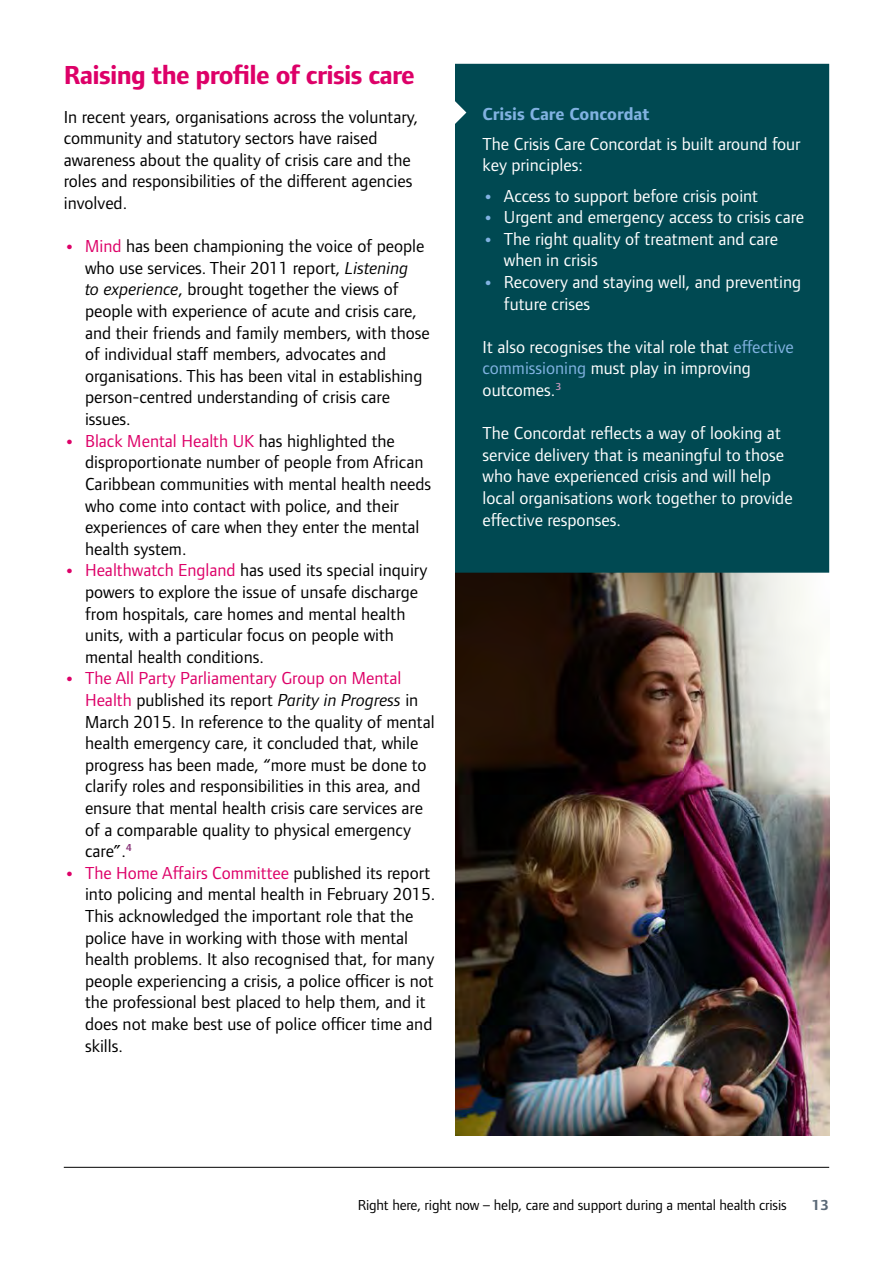
<style>
.page{position:relative;width:893px;height:1263px;background:#fff}
.page>*{position:absolute;margin:0;border:0;box-sizing:border-box;transform-origin:0 0}
.Sub_header{font:700 27px "Foundry Form Sans";letter-spacing:-.025em;color:#dd0068}
.t1{font:18px/21.6px "Foundry Form Sans";color:#000}
.Body{font:18px/21.6px "Foundry Form Sans";color:#fff}
.t2{font:700 18px "Foundry Form Sans";color:#81b2e1}
.t3{font:15px "Foundry Form Sans";letter-spacing:-.01em;color:#000}
.t4{font:700 15px "Foundry Form Sans";color:#596876}
.s1{font-weight:800;color:#dd0068}
.s2{color:#dd0068}
.s3{font-style:italic}
.s4{font-weight:800;color:#81b2e1}
.s5{color:#81b2e1}
</style>
<div class="page">
<hr style="left:64px;top:1167px;width:765px;height:1px;background:#000">
<img style="left:455px;top:573px;width:374px;height:562px">
<div style="left:455px;top:64px;width:374px;height:509px;background:#004952"></div>
<p class="Sub_header" style="left:64px;top:59px;width:353px">Raising the profile of crisis care</p>
<p class="t1" style="left:64px;top:106px;width:356px">In recent years, organisations across the voluntary, community and statutory sectors have raised awareness about the quality of crisis care and the roles and responsibilities of the different agencies involved.</p>
<p class="t1" style="left:85px;top:235px;width:346px;text-indent:-21px"><span class="s1">•</span> <span class="s2">Mind</span> has been championing the voice of people who use services. Their 2011 report, <span class="s3">Listening<br>to experience</span>, brought together the views of people with experience of acute and crisis care, and their friends and family members, with those of individual staff members, advocates and organisations. This has been vital in establishing person-centred understanding of crisis care issues.</p>
<p class="t1" style="left:85px;top:430px;width:348px;text-indent:-21px"><span class="s1">•</span> <span class="s2">Black Mental Health UK</span> has highlighted the disproportionate number of people from African Caribbean communities with mental health needs who come into contact with police, and their experiences of care when they enter the mental health system.</p>
<p class="t1" style="left:85px;top:559px;width:344px;text-indent:-21px"><span class="s1">•</span> <span class="s2">Healthwatch England</span> has used its special inquiry powers to explore the issue of unsafe discharge from hospitals, care homes and mental health units, with a particular focus on people with mental health conditions.</p>
<p class="t1" style="left:85px;top:667px;width:351px;text-indent:-21px"><span class="s1">•</span> <span class="s2">The All Party Parliamentary Group on Mental Health</span> published its report <span class="s3">Parity in Progress</span> in March 2015. In reference to the quality of mental health emergency care, it concluded that, while progress has been made, “more must be done to clarify roles and responsibilities in this area, and ensure that mental health crisis care services are of a comparable quality to physical emergency care”.<sup>4</sup></p>
<p class="t1" style="left:85px;top:862px;width:352px;text-indent:-21px"><span class="s1">•</span> <span class="s2">The Home Affairs Committee</span> published its report into policing and mental health in February 2015.<br>This acknowledged the important role that the police have in working with those with mental health problems. It also recognised that, for many people experiencing a crisis, a police officer is not the professional best placed to help them, and it does not make best use of police officer time and skills.</p>
<p class="t2" style="left:483px;top:103px;width:168px">Crisis Care Concordat</p>
<p class="Body" style="left:483px;top:133px;width:319px">The Crisis Care Concordat is built around four key principles:</p>
<p class="Body" style="left:483px;top:185px;width:277px"><span class="s4">•</span> Access to support before crisis point</p>
<p class="Body" style="left:483px;top:206px;width:323px"><span class="s4">•</span> Urgent and emergency access to crisis care</p>
<p class="Body" style="left:504px;top:228px;width:276px;text-indent:-21px"><span class="s4">•</span> The right quality of treatment and care when in crisis</p>
<p class="Body" style="left:504px;top:271px;width:299px;text-indent:-21px"><span class="s4">•</span> Recovery and staying well, and preventing future crises</p>
<p class="Body" style="left:483px;top:336px;width:313px">It also recognises the vital role that <span class="s5">effective commissioning</span> must play in improving outcomes.<sup>3</sup></p>
<p class="Body" style="left:483px;top:422px;width:312px">The Concordat reflects a way of looking at service delivery that is meaningful to those who have experienced crisis and will help local organisations work together to provide effective responses.</p>
<p class="t3" style="left:358px;top:1196px;width:430px">Right here, right now – help, care and support during a mental health crisis</p>
<p class="t4" style="left:812px;top:1196px;width:19px">13</p>
</div>
